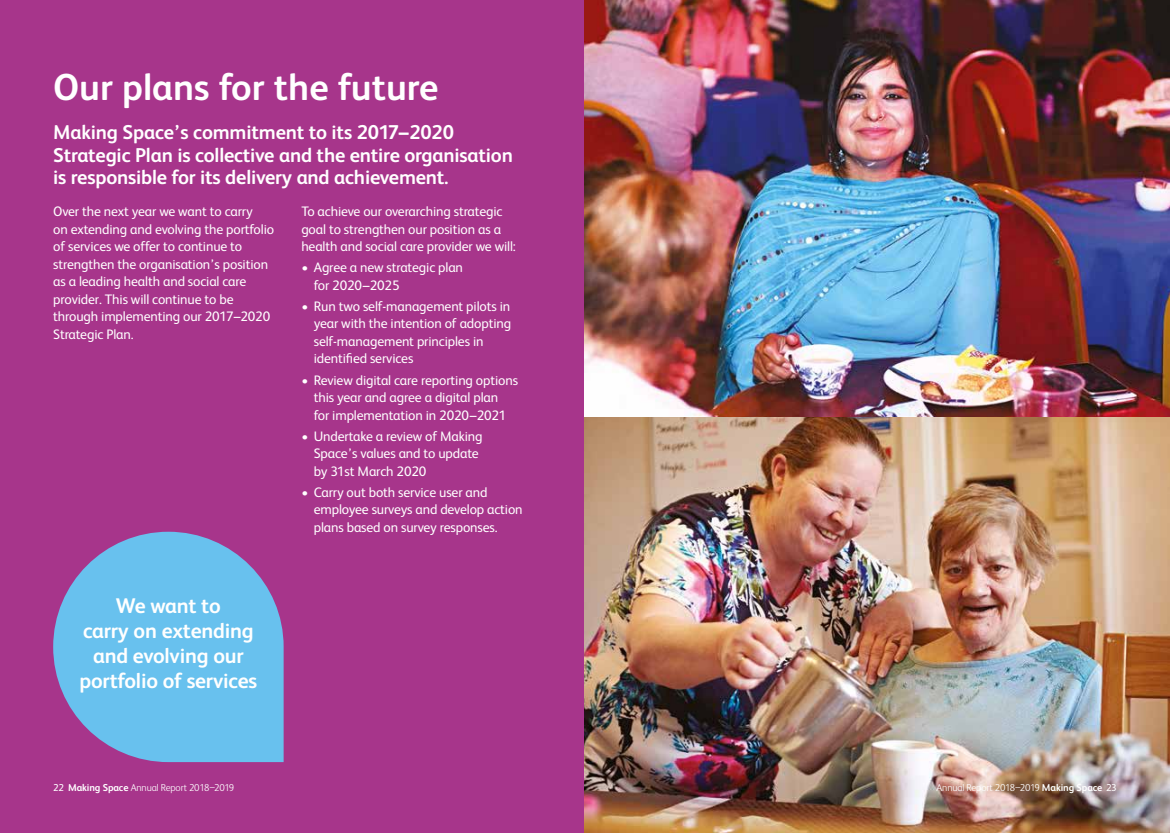
<style>
.page{position:relative;width:1170px;height:833px;background:#fff}
.page>*{position:absolute;margin:0;border:0;box-sizing:border-box;transform-origin:0 0}
.t1{font:700 37.5px "FS Albert";color:#fff}
.t2{font:700 21.25px/25px "FS Albert";letter-spacing:-.01em;color:#fff;text-align:center}
.t3{font:700 20px/22.5px "FS Albert";letter-spacing:-.01em;color:#fff}
.t4{font:13.75px/17.5px "FS Albert";letter-spacing:-.01em;color:#fff}
.t5{font:300 10px "FS Albert";letter-spacing:-.01em;color:#fff}
.s1{font-weight:400}
.s2{font-weight:700}
</style>
<div class="page">
<div style="left:0;top:0;width:585px;height:833px;background:#a7358b"></div>
<img style="left:585px;top:0;width:584px;height:833px">
<svg style="left:53px;top:532px;width:230px;height:230px;fill:#68c1ee"></svg>
<h1 class="t1" style="left:53px;top:61px;width:387px">Our plans for the future</h1>
<h3 class="t3" style="left:53px;top:121px;width:461px">Making Space’s commitment to its 2017–2020<br>Strategic Plan is collective and the entire organisation is responsible for its delivery and achievement.</h3>
<p class="t4" style="left:53px;top:202px;width:222px">Over the next year we want to carry<br>on extending and evolving the portfolio of services we offer to continue to strengthen the organisation’s position as a leading health and social care provider. This will continue to be through implementing our 2017–2020<br>Strategic Plan.</p>
<p class="t4" style="left:301px;top:202px;width:216px">To achieve our overarching strategic goal to strengthen our position as a health and social care provider we will:</p>
<p class="t4" style="left:314px;top:258px;width:151px;text-indent:-12px">• Agree a new strategic plan for 2020–2025</p>
<p class="t4" style="left:314px;top:297px;width:199px;text-indent:-12px">• Run two self-management pilots in year with the intention of adopting self-management principles in identified services</p>
<p class="t4" style="left:301px;top:370px;width:218px;text-align:center">• Review digital care reporting options this year and agree a digital plan<br>for implementation in 2020–2021</p>
<p class="t4" style="left:314px;top:426px;width:170px;text-indent:-12px">• Undertake a review of Making<br>Space’s values and to update by 31st March 2020</p>
<p class="t4" style="left:314px;top:482px;width:210px;text-indent:-12px">• Carry out both service user and employee surveys and develop action plans based on survey responses.</p>
<h2 class="t2" style="left:79px;top:592px;width:179px">We want to<br>carry on extending and evolving our portfolio of services</h2>
<p class="t5" style="left:53px;top:781px;width:182px"><span class="s1">22</span> <span class="s2">Making Space</span> Annual Report 2018–2019</p>
<p class="t5" style="left:936px;top:781px;width:182px">Annual Report 2018–2019 <span class="s2">Making Space</span> <span class="s1">23</span></p>
</div>
